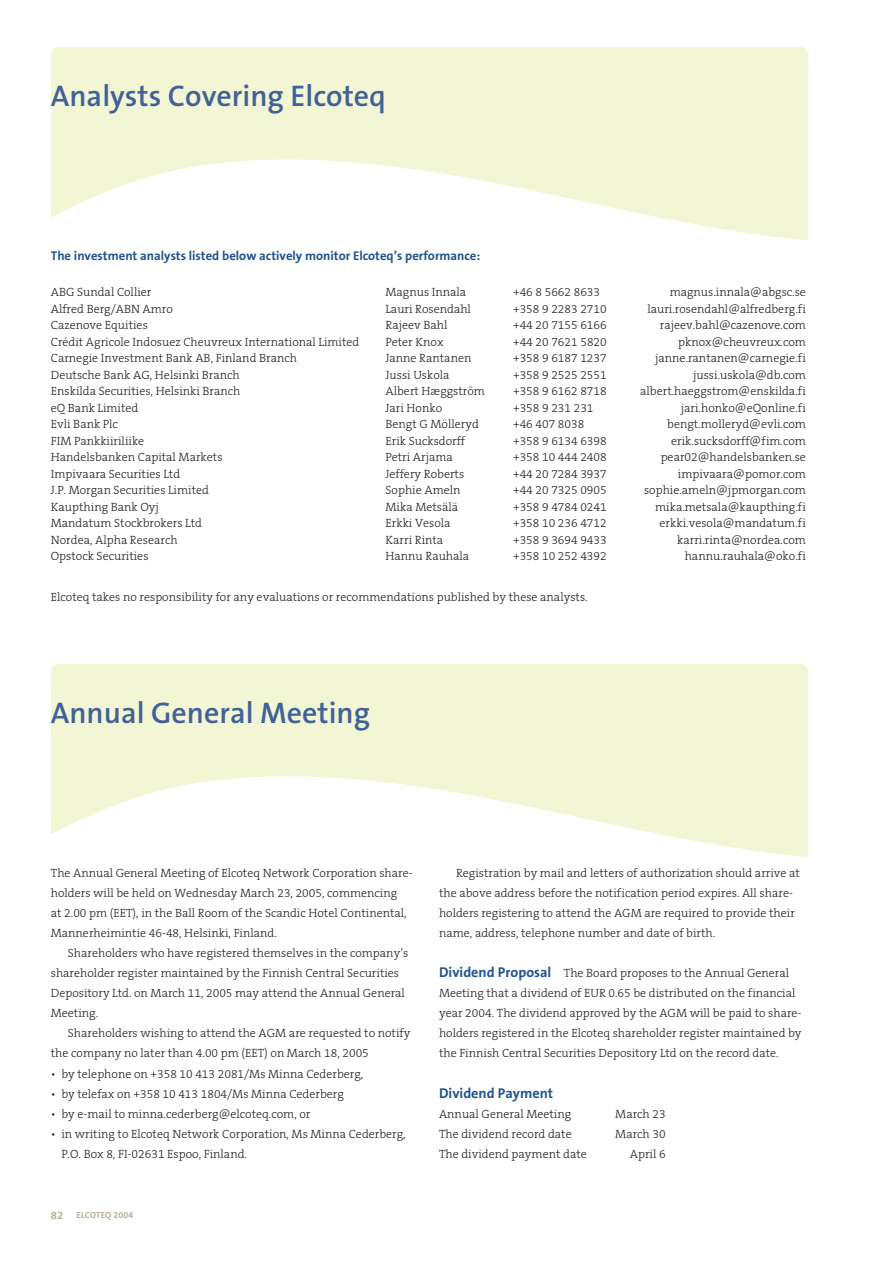
<style>
.page{position:relative;width:893px;height:1263px;background:#fff}
.page>*{position:absolute;margin:0;border:0;box-sizing:border-box;transform-origin:0 0}
.t1{font:600 30px "The Sans B6";color:#406297}
.t2{font:700 14.25px "The Sans B7";color:#21548d}
.t3{font:700 12.75px "The Sans B7";color:#21548d}
.t4{font:300 12px/20.1px "The Serif B3";color:#231f20}
.t5{font:700 9px "The Sans B7";color:#b9b298}
.s1{font-size:11.25px}
.s2{font-family:"The Sans B7";font-weight:700;font-size:14.25px;color:#21548d}
</style>
<div class="page">
<div style="left:51px;top:47px;width:757px;height:200px;background:#f3f6d4;border-radius:9px"></div>
<svg style="left:51px;top:159px;width:757px;height:88px;fill:#fff"></svg>
<div style="left:51px;top:664px;width:757px;height:200px;background:#f3f6d4;border-radius:9px"></div>
<svg style="left:51px;top:776px;width:757px;height:88px;fill:#fff"></svg>
<h1 class="t1" style="left:51px;top:85px;width:337px">Analysts Covering Elcoteq</h1>
<p class="t3" style="left:51px;top:251px;width:431px">The investment analysts listed below actively monitor Elcoteq’s performance:</p>
<p class="t4" style="left:51px;top:284px;width:102px">ABG Sundal Collier</p>
<p class="t4" style="left:385px;top:284px;width:82px">Magnus Innala</p>
<p class="t4" style="left:513px;top:284px;width:89px">+46 8 5662 8633</p>
<p class="t4" style="left:669px;top:284px;width:138px">magnus.innala@abgsc.se</p>
<p class="t4" style="left:51px;top:300px;width:124px">Alfred Berg/ABN Amro</p>
<p class="t4" style="left:385px;top:300px;width:87px">Lauri Rosendahl</p>
<p class="t4" style="left:513px;top:300px;width:95px">+358 9 2283 2710</p>
<p class="t4" style="left:647px;top:300px;width:160px">lauri.rosendahl@alfredberg.f i</p>
<p class="t4" style="left:51px;top:317px;width:98px">Cazenove Equities</p>
<p class="t4" style="left:385px;top:317px;width:63px">Rajeev Bahl</p>
<p class="t4" style="left:513px;top:317px;width:95px">+44 20 7155 6166</p>
<p class="t4" style="left:659px;top:317px;width:148px">rajeev.bahl@cazenove.com</p>
<p class="t4" style="left:51px;top:333px;width:310px">Crédit Agricole Indosuez Cheuvreux International Limited</p>
<p class="t4" style="left:385px;top:333px;width:60px">Peter Knox</p>
<p class="t4" style="left:513px;top:333px;width:95px">+44 20 7621 5820</p>
<p class="t4" style="left:678px;top:333px;width:129px">pknox@cheuvreux.com</p>
<p class="t4" style="left:51px;top:350px;width:248px">Carnegie Investment Bank AB, Finland Branch</p>
<p class="t4" style="left:385px;top:350px;width:87px">Janne Rantanen</p>
<p class="t4" style="left:513px;top:350px;width:95px">+358 9 6187 1237</p>
<p class="t4" style="left:655px;top:350px;width:152px">janne.rantanen@carnegie.f i</p>
<p class="t4" style="left:51px;top:366px;width:190px">Deutsche Bank AG, Helsinki Branch</p>
<p class="t4" style="left:385px;top:366px;width:66px">Jussi Uskola</p>
<p class="t4" style="left:513px;top:366px;width:95px">+358 9 2525 2551</p>
<p class="t4" style="left:693px;top:366px;width:114px">jussi.uskola@db.com</p>
<p class="t4" style="left:51px;top:383px;width:191px">Enskilda Securities, Helsinki Branch</p>
<p class="t4" style="left:385px;top:383px;width:101px">Albert Hæggström</p>
<p class="t4" style="left:513px;top:383px;width:95px">+358 9 6162 8718</p>
<p class="t4" style="left:640px;top:383px;width:167px">albert.haeggstrom@enskilda.f i</p>
<p class="t4" style="left:51px;top:399px;width:89px">eQ Bank Limited</p>
<p class="t4" style="left:385px;top:399px;width:58px">Jari Honko</p>
<p class="t4" style="left:513px;top:399px;width:82px">+358 9 231 231</p>
<p class="t4" style="left:680px;top:399px;width:127px">jari.honko@eQonline.f i</p>
<p class="t4" style="left:51px;top:416px;width:69px">Evli Bank Plc</p>
<p class="t4" style="left:385px;top:416px;width:95px">Bengt G Mölleryd</p>
<p class="t4" style="left:513px;top:416px;width:73px">+46 407 8038</p>
<p class="t4" style="left:667px;top:416px;width:140px">bengt.molleryd@evli.com</p>
<p class="t4" style="left:51px;top:432px;width:95px">FIM Pankkiiriliike</p>
<p class="t4" style="left:385px;top:432px;width:81px">Erik Sucksdorff</p>
<p class="t4" style="left:513px;top:432px;width:95px">+358 9 6134 6398</p>
<p class="t4" style="left:671px;top:432px;width:136px">erik.sucksdorff@f im.com</p>
<p class="t4" style="left:51px;top:449px;width:173px">Handelsbanken Capital Markets</p>
<p class="t4" style="left:385px;top:449px;width:69px">Petri Arjama</p>
<p class="t4" style="left:513px;top:449px;width:95px">+358 10 444 2408</p>
<p class="t4" style="left:660px;top:449px;width:147px">pear02@handelsbanken.se</p>
<p class="t4" style="left:51px;top:465px;width:131px">Impivaara Securities Ltd</p>
<p class="t4" style="left:385px;top:465px;width:80px">Jeffery Roberts</p>
<p class="t4" style="left:513px;top:465px;width:95px">+44 20 7284 3937</p>
<p class="t4" style="left:678px;top:465px;width:130px">impivaara@pomor.com</p>
<p class="t4" style="left:51px;top:482px;width:160px">J.P. Morgan Securities Limited</p>
<p class="t4" style="left:385px;top:482px;width:76px">Sophie Ameln</p>
<p class="t4" style="left:513px;top:482px;width:95px">+44 20 7325 0905</p>
<p class="t4" style="left:644px;top:482px;width:163px">sophie.ameln@jpmorgan.com</p>
<p class="t4" style="left:51px;top:498px;width:110px">Kaupthing Bank Oyj</p>
<p class="t4" style="left:385px;top:498px;width:74px">Mika Metsälä</p>
<p class="t4" style="left:513px;top:498px;width:95px">+358 9 4784 0241</p>
<p class="t4" style="left:655px;top:498px;width:152px">mika.metsala@kaupthing.f i</p>
<p class="t4" style="left:51px;top:515px;width:153px">Mandatum Stockbrokers Ltd</p>
<p class="t4" style="left:385px;top:515px;width:67px">Erkki Vesola</p>
<p class="t4" style="left:513px;top:515px;width:95px">+358 10 236 4712</p>
<p class="t4" style="left:659px;top:515px;width:148px">erkki.vesola@mandatum.f i</p>
<p class="t4" style="left:51px;top:531px;width:128px">Nordea, Alpha Research</p>
<p class="t4" style="left:385px;top:531px;width:59px">Karri Rinta</p>
<p class="t4" style="left:513px;top:531px;width:95px">+358 9 3694 9433</p>
<p class="t4" style="left:677px;top:531px;width:130px">karri.rinta@nordea.com</p>
<p class="t4" style="left:51px;top:548px;width:99px">Opstock Securities</p>
<p class="t4" style="left:385px;top:548px;width:85px">Hannu Rauhala</p>
<p class="t4" style="left:513px;top:548px;width:95px">+358 10 252 4392</p>
<p class="t4" style="left:684px;top:548px;width:123px">hannu.rauhala@oko.f i</p>
<p class="t4" style="left:51px;top:588px;width:538px">Elcoteq takes no responsibility for any evaluations or recommendations published by these analysts.</p>
<h1 class="t1" style="left:51px;top:701px;width:321px">Annual General Meeting</h1>
<p class="t4" style="left:51px;top:864px;width:363px">The Annual General Meeting of Elcoteq Network Corporation share&shy;holders will be held on Wednesday March 23, 2005, commencing<br>at 2.00 pm (EET), in the Ball Room of the Scandic Hotel Continental, Mannerheimintie 46-48, Helsinki, Finland.</p>
<p class="t4" style="left:51px;top:944px;width:359px;text-indent:17px">Shareholders who have registered themselves in the company’s shareholder register maintained by the Finnish Central Securities Depository Ltd. on March 11, 2005 may attend the Annual General Meeting.</p>
<p class="t4" style="left:51px;top:1024px;width:361px;text-indent:17px">Shareholders wishing to attend the AGM are requested to notify the company no later than 4.00 pm (EET) on March 18, 2005</p>
<p class="t4" style="left:51px;top:1065px;width:314px">• by telephone on +358 10 413 2081/Ms Minna Cederberg,</p>
<p class="t4" style="left:51px;top:1085px;width:294px">• by telefax on +358 10 413 1804/Ms Minna Cederberg</p>
<p class="t4" style="left:51px;top:1105px;width:261px">• by e-mail to minna.cederberg@elcoteq.com, or</p>
<p class="t4" style="left:61px;top:1125px;width:346px;text-indent:-10px">• in writing to Elcoteq Network Corporation, Ms Minna Cederberg,<br>P.O. Box 8, FI-02631 Espoo, Finland.</p>
<p class="t5" style="left:51px;top:1212px;width:84px"><span class="s1">82</span> ELCOTEQ 2004</p>
<p class="t4" style="left:439px;top:864px;width:362px;text-indent:17px">Registration by mail and letters of authorization should arrive at the above address before the notif ication period expires. All share&shy;holders registering to attend the AGM are required to provide their name, address, telephone number and date of birth.</p>
<p class="t4" style="left:439px;top:964px;width:364px"><span class="s2">Dividend Proposal</span> The Board proposes to the Annual General Meeting that a dividend of EUR 0.65 be distributed on the f inancial year 2004. The dividend approved by the AGM will be paid to share&shy;holders registered in the Elcoteq shareholder register maintained by the Finnish Central Securities Depository Ltd on the record date.</p>
<p class="t2" style="left:439px;top:1087px;width:116px">Dividend Payment</p>
<p class="t4" style="left:439px;top:1105px;width:134px">Annual General Meeting</p>
<p class="t4" style="left:615px;top:1105px;width:52px">March 23</p>
<p class="t4" style="left:439px;top:1125px;width:134px">The dividend record date</p>
<p class="t4" style="left:615px;top:1125px;width:52px">March 30</p>
<p class="t4" style="left:439px;top:1145px;width:149px">The dividend payment date</p>
<p class="t4" style="left:629px;top:1145px;width:37px">April 6</p>
</div>
